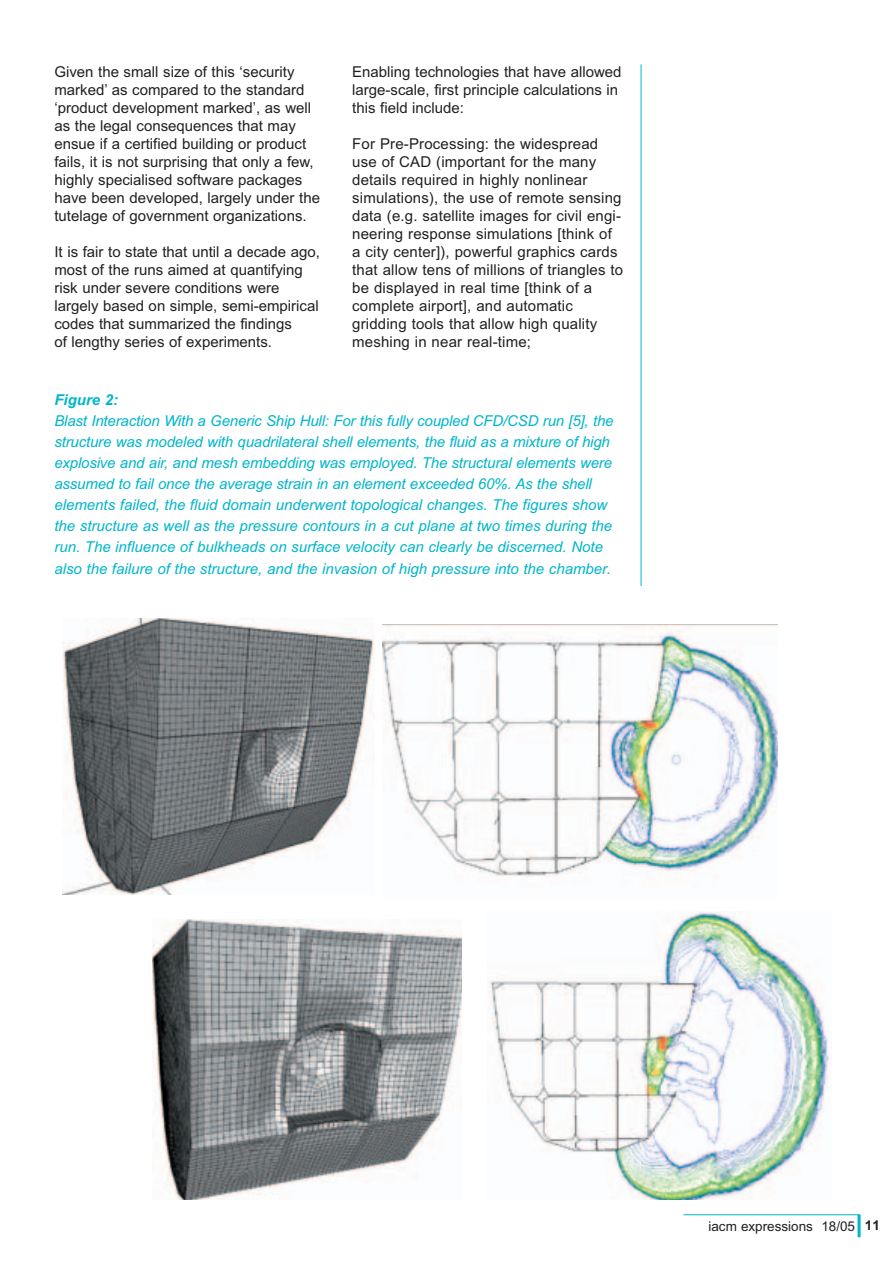
<style>
.page{position:relative;width:893px;height:1263px;background:#fff}
.page>*{position:absolute;margin:0;border:0;box-sizing:border-box;transform-origin:0 0}
.t1{font:15px/18px "Arial";color:#231f20}
.t2{font:italic 15px/21px "Arial";color:#00b5cb}
.t3{font:italic 700 15px "Arial";color:#00b5cb}
.t4{font:13.5px "Arial";color:#231f20}
.s1{font-weight:700}
</style>
<div class="page">
<hr style="left:683px;top:1214px;width:177px;height:1px;background:#00b5cb">
<hr style="left:858px;top:1215px;width:3px;height:22px;background:#00b5cb">
<img style="left:63px;top:618px;width:311px;height:277px">
<img style="left:382px;top:624px;width:396px;height:253px">
<img style="left:153px;top:919px;width:309px;height:281px">
<img style="left:487px;top:912px;width:344px;height:288px">
<hr style="left:641px;top:64px;width:1px;height:522px;background:#00b5cb">
<p class="t1" style="left:54px;top:64px;width:267px">Given the small size of this ‘security marked’ as compared to the standard ‘product development marked’, as well as the legal consequences that may ensue if a certified building or product fails, it is not surprising that only a few, highly specialised software packages have been developed, largely under the tutelage of government organizations.</p>
<p class="t1" style="left:54px;top:244px;width:267px">It is fair to state that until a decade ago, most of the runs aimed at quantifying risk under severe conditions were largely based on simple, semi-empirical codes that summarized the findings<br>of lengthy series of experiments.</p>
<p class="t1" style="left:352px;top:64px;width:271px">Enabling technologies that have allowed large-scale, first principle calculations in this field include:</p>
<p class="t1" style="left:352px;top:136px;width:272px">For Pre-Processing: the widespread use of CAD (important for the many details required in highly nonlinear simulations), the use of remote sensing data (e.g. satellite images for civil engi&shy;neering response simulations [think of a city center]), powerful graphics cards that allow tens of millions of triangles to be displayed in real time [think of a complete airport], and automatic gridding tools that allow high quality meshing in near real-time;</p>
<p class="t3" style="left:54px;top:395px;width:65px">Figure 2:</p>
<p class="t2" style="left:54px;top:412px;width:561px">Blast Interaction With a Generic Ship Hull: For this fully coupled CFD/CSD run [5], the structure was modeled with quadrilateral shell elements, the fluid as a mixture of high explosive and air, and mesh embedding was employed. The structural elements were assumed to fail once the average strain in an element exceeded 60%. As the shell elements failed, the fluid domain underwent topological changes. The figures show the structure as well as the pressure contours in a cut plane at two times during the run. The influence of bulkheads on surface velocity can clearly be discerned. Note also the failure of the structure, and the invasion of high pressure into the chamber.</p>
<p class="t4" style="left:708px;top:1221px;width:173px">iacm expressions 18/05 <span class="s1">11</span></p>
</div>
